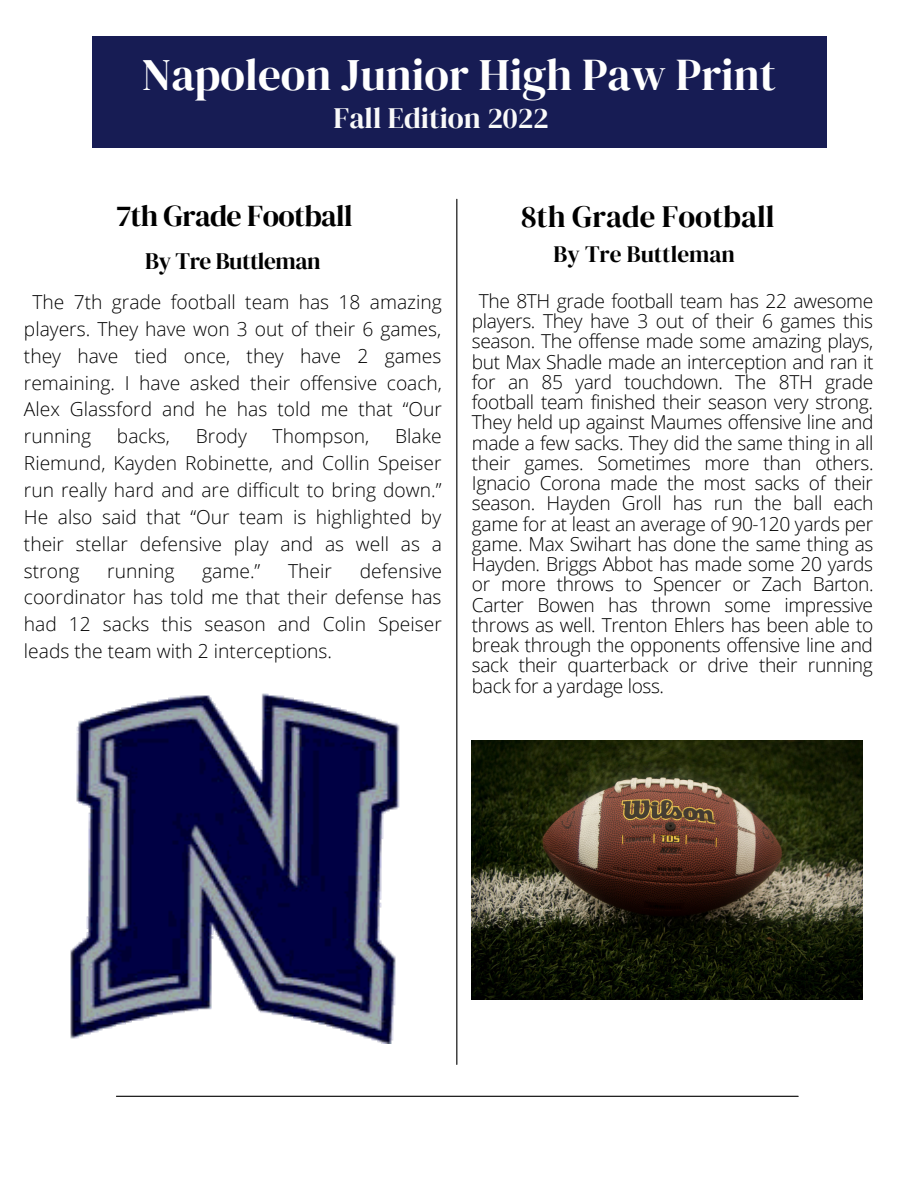
<style>
.page{position:relative;width:918px;height:1188px;background:#fff}
.page>*{position:absolute;margin:0;border:0;box-sizing:border-box;transform-origin:0 0}
.t1{font:45px "DM Serif Display";color:#fff}
.t2{font:30.75px "DM Serif Display";color:#000}
.t3{font:30px "DM Serif Display";letter-spacing:-.02em;color:#000}
.t4{font:29.4px "DM Serif Display";color:#f9f9f9}
.t5{font:23.4px "DM Serif Display";letter-spacing:-.02em;color:#000}
.t6{font:23.25px "DM Serif Display";color:#000}
.t7{font:300 19.2px/20.2px "Open Sans";color:#000;text-align:justify}
</style>
<div class="page">
<hr style="left:456px;top:199px;width:1px;height:865px;background:#000">
<hr style="left:116px;top:1096px;width:682px;height:1px;background:#000">
<div style="left:92px;top:36px;width:734px;height:112px;background:#171c54"></div>
<img style="left:472px;top:740px;width:390px;height:260px">
<img style="left:70px;top:693px;width:330px;height:350px">
<h1 class="t1" style="left:142px;top:43px;width:636px">Napoleon Junior High Paw Print</h1>
<h3 class="t4" style="left:334px;top:98px;width:217px">Fall Edition 2022</h3>
<h3 class="t3" style="left:116px;top:195px;width:238px">7th Grade Football</h3>
<p class="t5" style="left:145px;top:245px;width:177px">By Tre Buttleman</p>
<p class="t7" style="left:24px;top:288px;width:420px;line-height:26.8px;text-indent:8px">The 7th grade football team has 18 amazing players. They have won 3 out of their 6 games, they have tied once, they have 2 games remaining. I have asked their offensive coach, Alex Glassford and he has told me that “Our running</p>
<p class="t7" style="left:24px;top:422px;width:419px;line-height:26.8px;text-indent:371px">Blake Riemund, Kayden Robinette, and Collin Speiser run really hard and are difficult to bring down.” He also said that “Our team is highlighted by their stellar defensive play and as well as a strong</p>
<p class="t7" style="left:117px;top:426px;width:55px">backs,</p>
<p class="t7" style="left:196px;top:426px;width:53px">Brody</p>
<p class="t7" style="left:273px;top:426px;width:98px">Thompson,</p>
<p class="t7" style="left:24px;top:557px;width:420px;line-height:26.8px;text-indent:336px">defensive coordinator has told me that their defense has had 12 sacks this season and Colin Speiser leads the team with 2 interceptions.</p>
<p class="t7" style="left:107px;top:560px;width:69px">running</p>
<p class="t7" style="left:202px;top:560px;width:60px">game.”</p>
<p class="t7" style="left:288px;top:560px;width:45px">Their</p>
<h2 class="t2" style="left:521px;top:196px;width:255px">8th Grade Football</h2>
<p class="t6" style="left:554px;top:238px;width:183px">By Tre Buttleman</p>
<p class="t7" style="left:472px;top:290px;width:403px;text-indent:7px">The 8TH grade football team has 22 awesome players. They have 3 out of their 6 games this season. The offense made some amazing plays, but Max Shadle made an interception and ran it for an 85 yard touchdown. The 8TH grade football team finished their season very strong.<br>They held up against Maumes offensive line and made a few sacks. They did the same thing in all their games. Sometimes more than others.<br>Ignacio Corona made the most sacks of their season. Hayden Groll has run the ball each game for at least an average of 90-120 yards per game. Max Swihart has done the same thing as Hayden. Briggs Abbot has made some 20 yards or more throws to Spencer or Zach Barton.<br>Carter Bowen has thrown some impressive throws as well. Trenton Ehlers has been able to break through the opponents offensive line and sack their quarterback or drive their running back for a yardage loss.</p>
</div>
